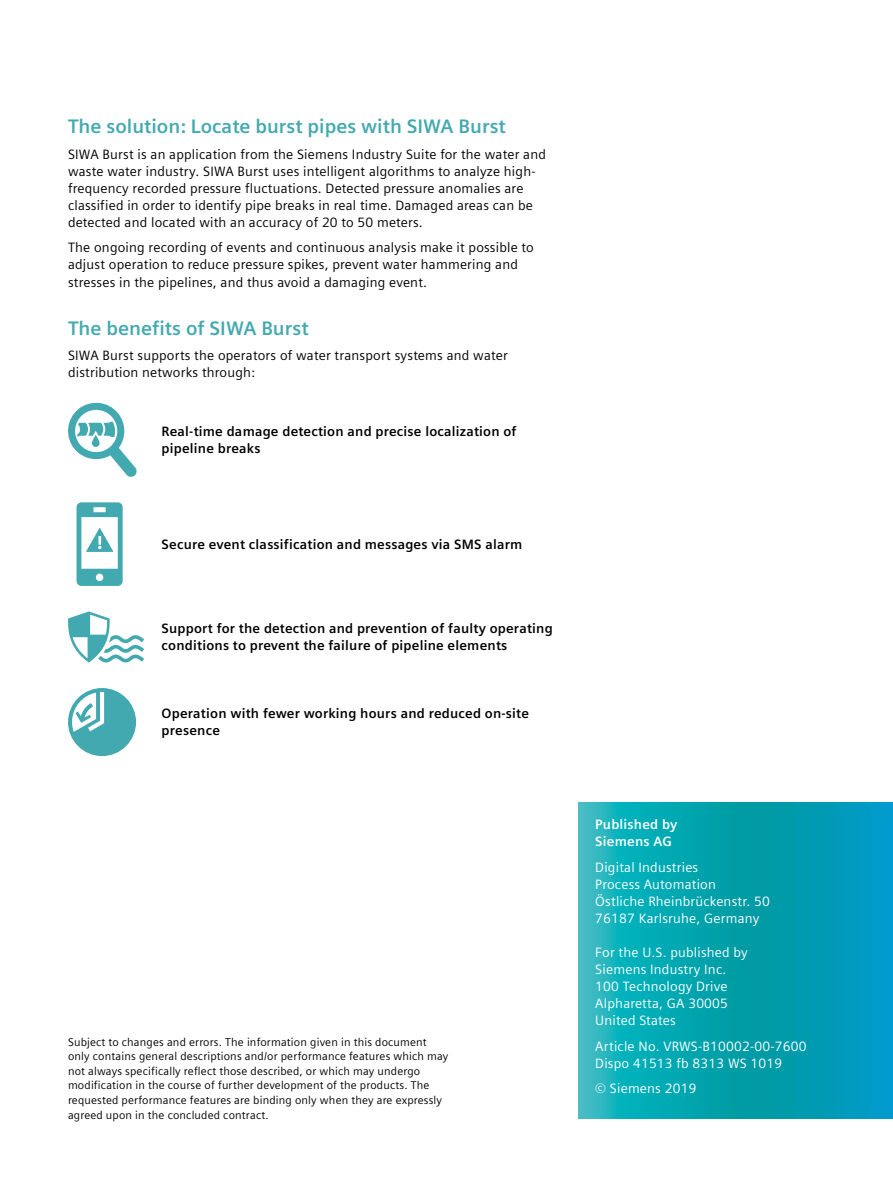
<style>
.page{position:relative;width:893px;height:1191px;background:#fff}
.page>*{position:absolute;margin:0;border:0;box-sizing:border-box;transform-origin:0 0}
.t1{font:700 19.5px "Siemens Sans Global";color:#43a9b0}
.t2{font:13.5px/17px "Siemens Sans Global";letter-spacing:.015em;color:#000}
.t3{font:700 13.5px/17px "Siemens Sans Global";letter-spacing:.015em;color:#000}
.t4{font:13.5px/17px "Siemens Sans Global";letter-spacing:.015em;color:#fff}
.t5{font:700 13.5px/17px "Siemens Sans Global";letter-spacing:.015em;color:#fff}
.t6{font:11.25px/14.7px "Siemens Sans Global";letter-spacing:.015em;color:#000}
</style>
<div class="page">
<svg style="left:578px;top:802px;width:315px;height:316px;background:#06a3b4"></svg>
<svg style="left:68px;top:402px;width:69px;height:75px"></svg>
<svg style="left:92px;top:435px;width:8px;height:12px"></svg>
<svg style="left:77px;top:502px;width:46px;height:84px"></svg>
<svg style="left:68px;top:611px;width:76px;height:51px"></svg>
<svg style="left:68px;top:688px;width:68px;height:68px"></svg>
<h1 class="t1" style="left:68px;top:115px;width:439px">The solution: Locate burst pipes with SIWA Burst</h1>
<p class="t2" style="left:68px;top:146px;width:479px">SIWA Burst is an application from the Siemens Industry Suite for the water and waste water industry. SIWA Burst uses intelligent algorithms to analyze high&shy;frequency recorded pressure fluctuations. Detected pressure anomalies are classified in order to identify pipe breaks in real time. Damaged areas can be detected and located with an accuracy of 20 to 50 meters.</p>
<p class="t2" style="left:68px;top:240px;width:467px">The ongoing recording of events and continuous analysis make it possible to adjust operation to reduce pressure spikes, prevent water hammering and stresses in the pipelines, and thus avoid a damaging event.</p>
<h1 class="t1" style="left:68px;top:317px;width:242px">The benefits of SIWA Burst</h1>
<p class="t2" style="left:68px;top:348px;width:441px">SIWA Burst supports the operators of water transport systems and water distribution networks through:</p>
<p class="t3" style="left:162px;top:423px;width:356px">Real-time damage detection and precise localization of pipeline breaks</p>
<p class="t3" style="left:162px;top:536px;width:362px">Secure event classification and messages via SMS alarm</p>
<p class="t3" style="left:162px;top:620px;width:393px">Support for the detection and prevention of faulty operating conditions to prevent the failure of pipeline elements</p>
<p class="t3" style="left:162px;top:705px;width:369px">Operation with fewer working hours and reduced on-site presence</p>
<p class="t6" style="left:68px;top:1034px;width:382px">Subject to changes and errors. The information given in this document only contains general descriptions and/or performance features which may not always specifically reflect those described, or which may undergo modification in the course of further development of the products. The requested performance features are binding only when they are expressly agreed upon in the concluded contract.</p>
<p class="t5" style="left:595px;top:816px;width:84px">Published by<br>Siemens AG</p>
<p class="t4" style="left:595px;top:859px;width:176px">Digital Industries<br>Process Automation<br>Östliche Rheinbrückenstr. 50<br>76187 Karlsruhe, Germany</p>
<p class="t4" style="left:595px;top:944px;width:154px">For the U.S. published by<br>Siemens Industry Inc.<br>100 Technology Drive<br>Alpharetta, GA 30005<br>United States</p>
<p class="t4" style="left:595px;top:1038px;width:213px">Article No. VRWS-B10002-00-7600<br>Dispo 41513 fb 8313 WS 1019</p>
<p class="t4" style="left:595px;top:1080px;width:103px">© Siemens 2019</p>
</div>
